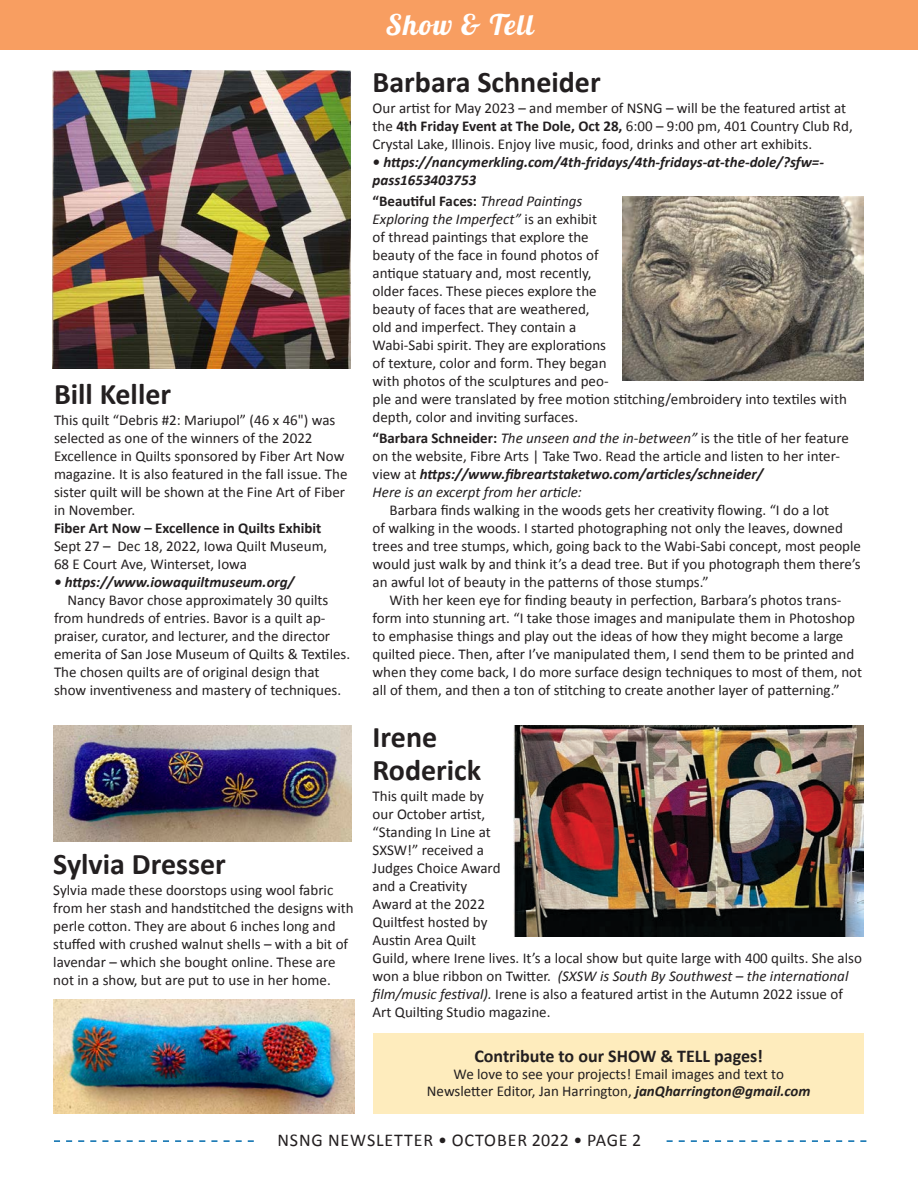
<style>
.page{position:relative;width:918px;height:1188px;background:#fff}
.page>*{position:absolute;margin:0;border:0;box-sizing:border-box;transform-origin:0 0}
.t1{font:700 30px/33px "Calibri";color:#231f20}
.t2{font:28.5px "Lobster 1.4";letter-spacing:.05em;color:#fff}
.t3{font:18px "Calibri";letter-spacing:.05em;color:#231f20}
.t4{font:700 18px "Calibri";color:#231f20}
.t5{font:15px/18px "Calibri";color:#231f20}
.t6{font:italic 700 15px/18px "Calibri";color:#231f20}
.t7{font:700 15px "Calibri";color:#231f20}
.s1{font-weight:700}
.s2{font-style:italic}
.s3{font-weight:700;font-style:italic}
</style>
<div class="page">
<div style="left:0;top:0;width:918px;height:50px;background:#f89e61"></div>
<svg style="left:54px;top:1140px;width:200px;height:2px"></svg>
<svg style="left:667px;top:1140px;width:199px;height:2px"></svg>
<img style="left:623px;top:196px;width:241px;height:185px">
<img style="left:53px;top:726px;width:299px;height:116px">
<img style="left:53px;top:999px;width:302px;height:115px">
<div style="left:374px;top:1033px;width:490px;height:81px;background:#feecbd"></div>
<img style="left:514px;top:726px;width:350px;height:211px">
<img style="left:53px;top:71px;width:298px;height:298px">
<h1 class="t1" style="left:54px;top:377px;width:119px">Bill Keller</h1>
<p class="t5" style="left:54px;top:411px;width:295px">This quilt “Debris #2: Mariupol” (46 x 46") was selected as one of the winners of the 2022<br>Excellence in Quilts sponsored by Fiber Art Now magazine. It is also featured in the fall issue. The sister quilt will be shown at the Fine Art of Fiber in November.</p>
<p class="t7" style="left:54px;top:518px;width:269px">Fiber Art Now – Excellence in Quilts Exhibit</p>
<p class="t5" style="left:54px;top:537px;width:275px">Sept 27 – Dec 18, 2022, Iowa Quilt Museum,<br>68 E Court Ave, Winterset, Iowa</p>
<p class="t6" style="left:54px;top:573px;width:242px">• https://www.iowaquiltmuseum.org/</p>
<p class="t5" style="left:54px;top:591px;width:298px;text-indent:14px">Nancy Bavor chose approximately 30 quilts from hundreds of entries. Bavor is a quilt ap&shy;praiser, curator, and lecturer, and the director emerita of San Jose Museum of Quilts &amp; Textiles.<br>The chosen quilts are of original design that show inventiveness and mastery of techniques.</p>
<h1 class="t1" style="left:53px;top:847px;width:174px">Sylvia Dresser</h1>
<p class="t5" style="left:53px;top:881px;width:302px">Sylvia made these doorstops using wool fabric from her stash and handstitched the designs with perle cotton. They are about 6 inches long and stuffed with crushed walnut shells – with a bit of lavendar – which she bought online. These are not in a show, but are put to use in her home.</p>
<h2 class="t2" style="left:386px;top:6px;width:149px">Show &amp; Tell</h2>
<h1 class="t1" style="left:373px;top:65px;width:230px">Barbara Schneider</h1>
<p class="t5" style="left:373px;top:99px;width:482px">Our artist for May 2023 – and member of NSNG – will be the featured artist at the <span class="s1">4th Friday Event at The Dole, Oct 28,</span> 6:00 – 9:00 pm, 401 Country Club Rd,<br>Crystal Lake, Illinois. Enjoy live music, food, drinks and other art exhibits.</p>
<p class="t6" style="left:373px;top:153px;width:453px">• https://nancymerkling.com/4th-fridays/4th-fridays-at-the-dole/?sfw=- pass1653403753</p>
<p class="t5" style="left:373px;top:192px;width:476px"><span class="s1">“Beautiful Faces:</span> <span class="s2">Thread Paintings<br>Exploring the Imperfect”</span> is an exhibit<br>of thread paintings that explore the<br>beauty of the face in found photos of<br>antique statuary and, most recently,<br>older faces. These pieces explore the<br>beauty of faces that are weathered,<br>old and imperfect. They contain a<br>Wabi-Sabi spirit. They are explorations<br>of texture, color and form. They began<br>with photos of the sculptures and peo-<br>ple and were translated by free motion stitching/embroidery into textiles with depth, color and inviting surfaces.</p>
<p class="t5" style="left:373px;top:429px;width:478px"><span class="s1">“Barbara Schneider:</span> <span class="s2">The unseen and the in-between”</span> is the title of her feature on the website, Fibre Arts | Take Two. Read the article and listen to her inter&shy;view at <span class="s3">https://www.fibreartstaketwo.com/articles/schneider/<br></span><span class="s2">Here is an excerpt from her article:</span></p>
<p class="t5" style="left:373px;top:501px;width:490px;text-indent:17px">Barbara finds walking in the woods gets her creativity flowing. “I do a lot<br>of walking in the woods. I started photographing not only the leaves, downed trees and tree stumps, which, going back to the Wabi-Sabi concept, most people would just walk by and think it’s a dead tree. But if you photograph them there’s an awful lot of beauty in the patterns of those stumps.”</p>
<p class="t5" style="left:373px;top:591px;width:491px;text-indent:17px">With her keen eye for finding beauty in perfection, Barbara’s photos trans&shy;form into stunning art. “I take those images and manipulate them in Photoshop to emphasise things and play out the ideas of how they might become a large quilted piece. Then, after I’ve manipulated them, I send them to be printed and when they come back, I do more surface design techniques to most of them, not all of them, and then a ton of stitching to create another layer of patterning.”</p>
<h1 class="t1" style="left:373px;top:721px;width:110px">Irene<br>Roderick</h1>
<p class="t5" style="left:373px;top:787px;width:491px">This quilt made by<br>our October artist,<br>“Standing In Line at<br>SXSW!” received a<br>Judges Choice Award<br>and a Creativity<br>Award at the 2022<br>Quiltfest hosted by<br>Austin Area Quilt<br>Guild, where Irene lives. It’s a local show but quite large with 400 quilts. She also won a blue ribbon on Twitter. <span class="s2">(SXSW is South By Southwest – the international film/music festival).</span> Irene is also a featured artist in the Autumn 2022 issue of Art Quilting Studio magazine.</p>
<p class="t4" style="left:474px;top:1044px;width:290px">Contribute to our SHOW &amp; TELL pages!</p>
<p class="t5" style="left:427px;top:1065px;width:385px;line-height:17.4px;text-align:center">We love to see your projects! Email images and text to<br>Newsletter Editor, Jan Harrington, <span class="s3">janQharrington@gmail.com</span></p>
<p class="t3" style="left:277px;top:1129px;width:365px">NSNG NEWSLETTER • OCTOBER 2022 • PAGE 2</p>
</div>
